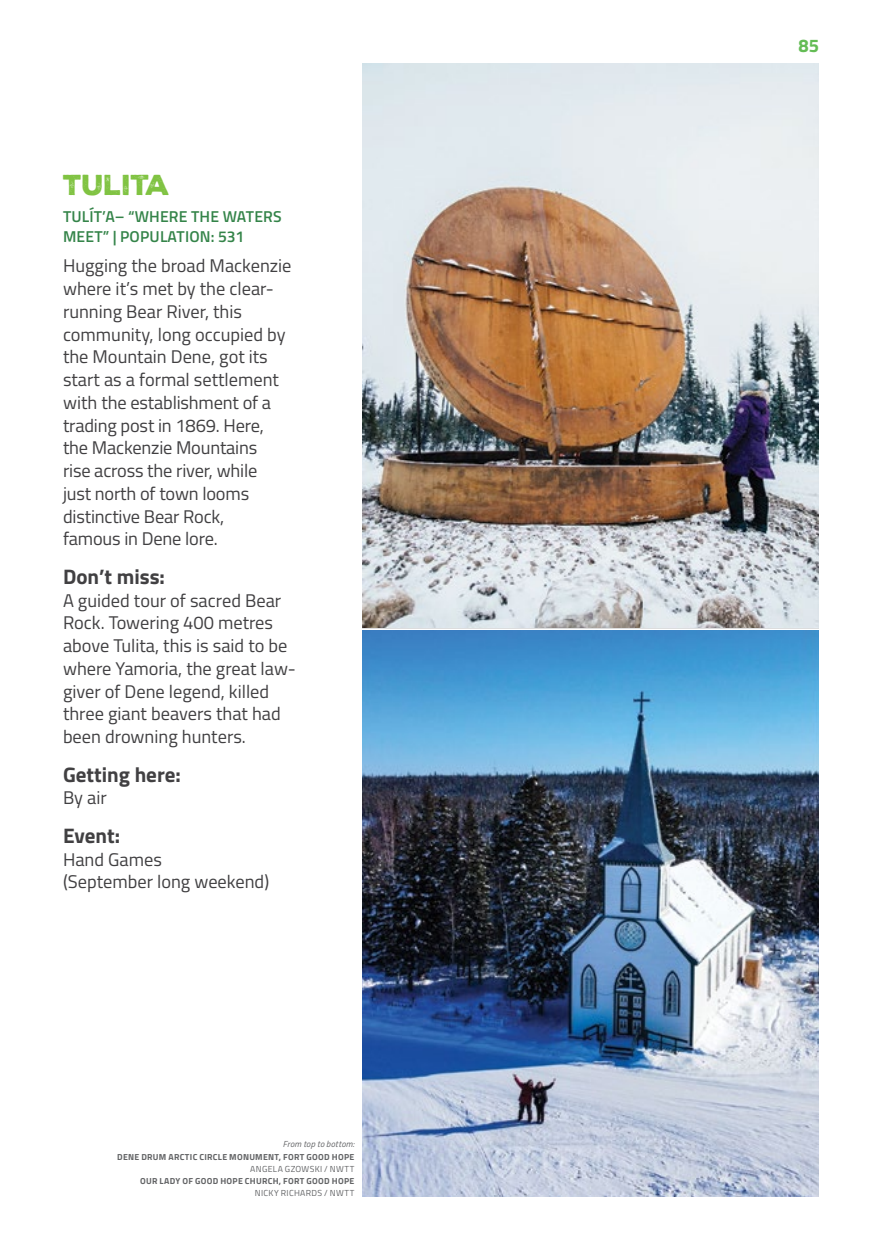
<style>
.page{position:relative;width:882px;height:1260px;background:#fff}
.page>*{position:absolute;margin:0;border:0;box-sizing:border-box;transform-origin:0 0}
.t1{font:28px "Nexa Rust Sans Black 01";letter-spacing:-.02em;color:#80c342}
.t2{font:700 21px "Titillium";color:#414042}
.t3{font:18.38px/22.8px "Titillium";color:#414042}
.t4{font:700 18.38px "Titillium";color:#64bc55}
.t5{font:600 15.75px/19.2px "Titillium";letter-spacing:.01em;color:#348449}
.t6{font:700 8.75px "Titillium";letter-spacing:.03em;color:#636466}
.t7{font:8.75px "Titillium";letter-spacing:.04em;color:#636466}
.t8{font:italic 8.75px "Titillium";letter-spacing:.015em;color:#636466}
</style>
<div class="page">
<img style="left:362px;top:63px;width:457px;height:565px">
<img style="left:362px;top:631px;width:457px;height:566px">
<h1 class="t1" style="left:63px;top:166px;width:109px">Tulita</h1>
<p class="t5" style="left:63px;top:206px;width:220px">TULÍT’A– “WHERE THE WATERS<br>MEET” | POPULATION: 531</p>
<p class="t3" style="left:63px;top:254px;width:230px">Hugging the broad Mackenzie where it’s met by the clear&shy;running Bear River, this community, long occupied by the Mountain Dene, got its start as a formal settlement with the establishment of a trading post in 1869. Here, the Mackenzie Mountains<br>rise across the river, while<br>just north of town looms distinctive Bear Rock,<br>famous in Dene lore.</p>
<p class="t2" style="left:63px;top:560px;width:104px">Don’t miss:</p>
<p class="t3" style="left:63px;top:588px;width:234px">A guided tour of sacred Bear<br>Rock. Towering 400 metres above Tulita, this is said to be where Yamoria, the great law&shy;giver of Dene legend, killed three giant beavers that had been drowning hunters.</p>
<p class="t2" style="left:63px;top:758px;width:119px">Getting here:</p>
<p class="t3" style="left:63px;top:786px;width:45px">By air</p>
<p class="t2" style="left:63px;top:819px;width:59px">Event:</p>
<p class="t3" style="left:63px;top:847px;width:208px">Hand Games<br>(September long weekend)</p>
<p class="t8" style="left:283px;top:1138px;width:73px">From top to bottom:</p>
<p class="t6" style="left:117px;top:1150px;width:239px">DENE DRUM ARCTIC CIRCLE MONUMENT, FORT GOOD HOPE</p>
<p class="t7" style="left:250px;top:1163px;width:106px">ANGELA GZOWSKI / NWTT</p>
<p class="t6" style="left:140px;top:1174px;width:216px">OUR LADY OF GOOD HOPE CHURCH, FORT GOOD HOPE</p>
<p class="t7" style="left:255px;top:1187px;width:101px">NICKY RICHARDS / NWTT</p>
<p class="t4" style="left:798px;top:31px;width:22px">85</p>
</div>
